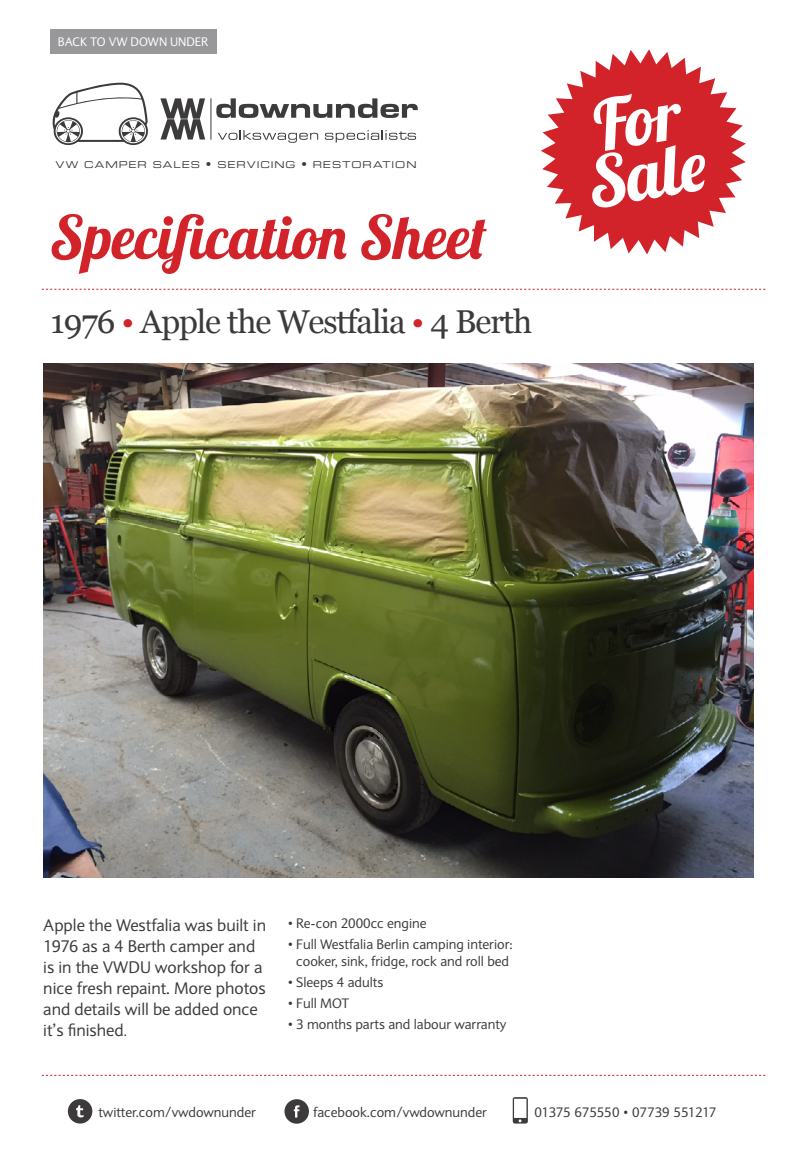
<style>
.page{position:relative;width:808px;height:1157px;background:#fff}
.page>*{position:absolute;margin:0;border:0;box-sizing:border-box;transform-origin:0 0}
.t1{font:69.45px/54.6px "Lobster 1.4";color:#fff}
.t2{font:60px "Lobster 1.4";color:#d2232a}
.t3{font:33px "Georgia";letter-spacing:-.03em;color:#3c3a3b}
.t4{font:16.5px/21px "Expert Sans";color:#3c3a3b}
.t5{font:13.5px/16.8px "Expert Sans";color:#3c3a3b;text-align:center}
.t6{font:12.15px "Expert Sans";color:#fff}
.t7{font:9.3px "Eurostile Extended Two";letter-spacing:.105em;color:#3c3a3b}
.s1{font-size:11.1px}
.s2{color:#d2232a}
.s3{font-size:13.5px}
</style>
<div class="page">
<img style="left:43px;top:363px;width:711px;height:514px">
<svg style="left:284px;top:1099px;width:25px;height:24px"></svg>
<svg style="left:68px;top:1099px;width:24px;height:24px"></svg>
<svg style="left:513px;top:1097px;width:15px;height:26px"></svg>
<svg style="left:42px;top:1075px;width:723px;height:1px"></svg>
<svg style="left:541px;top:49px;width:205px;height:205px;fill:#d2232a"></svg>
<svg style="left:52px;top:82px;width:96px;height:63px"></svg>
<svg style="left:216px;top:98px;width:202px;height:20px"></svg>
<svg style="left:218px;top:130px;width:100px;height:13px"></svg>
<svg style="left:325px;top:130px;width:91px;height:12px"></svg>
<hr style="left:211px;top:98px;width:1px;height:42px;background:#3c3a3b">
<svg style="left:160px;top:98px;width:45px;height:41px"></svg>
<div style="left:50px;top:29px;width:166px;height:25px;background:#98989a"></div>
<svg style="left:42px;top:289px;width:723px;height:1px"></svg>
<p class="t6" style="left:58px;top:34px;width:152px">BACK TO VW DOWN UNDER</p>
<p class="t7" style="left:55px;top:158px;width:362px">VW CAMPER SALES <span class="s1">•</span> SERVICING <span class="s1">•</span> RESTORATION</p>
<h2 class="t2" style="left:50px;top:199px;width:438px">Specification Sheet</h2>
<h3 class="t3" style="left:51px;top:298px;width:483px">1976 <span class="s2">•</span> Apple the Westfalia <span class="s2">•</span> 4 Berth</h3>
<h1 class="t1" style="left:573px;top:102px;width:120px;rotate:-10deg">For<br>Sale</h1>
<p class="t4" style="left:43px;top:914px;width:224px">Apple the Westfalia was built in<br>1976 as a 4 Berth camper and is in the VWDU workshop for a nice fresh repaint. More photos and details will be added once it’s finished<span class="s3">.</span></p>
<p class="t5" style="left:288px;top:914px;width:140px">• Re-con 2000cc engine</p>
<p class="t5" style="left:288px;top:935px;width:226px">• Full Westfalia Berlin camping interior: cooker, sink, fridge, rock and roll bed</p>
<p class="t5" style="left:288px;top:973px;width:97px">• Sleeps 4 adults</p>
<p class="t5" style="left:288px;top:994px;width:63px">• Full MOT</p>
<p class="t5" style="left:288px;top:1015px;width:220px">• 3 months parts and labour warranty</p>
<p class="t5" style="left:98px;top:1103px;width:159px">twitter.com/vwdownunder</p>
<p class="t5" style="left:313px;top:1103px;width:175px">facebook.com/vwdownunder</p>
<p class="t5" style="left:534px;top:1103px;width:184px">01375 675550 • 07739 551217</p>
</div>
